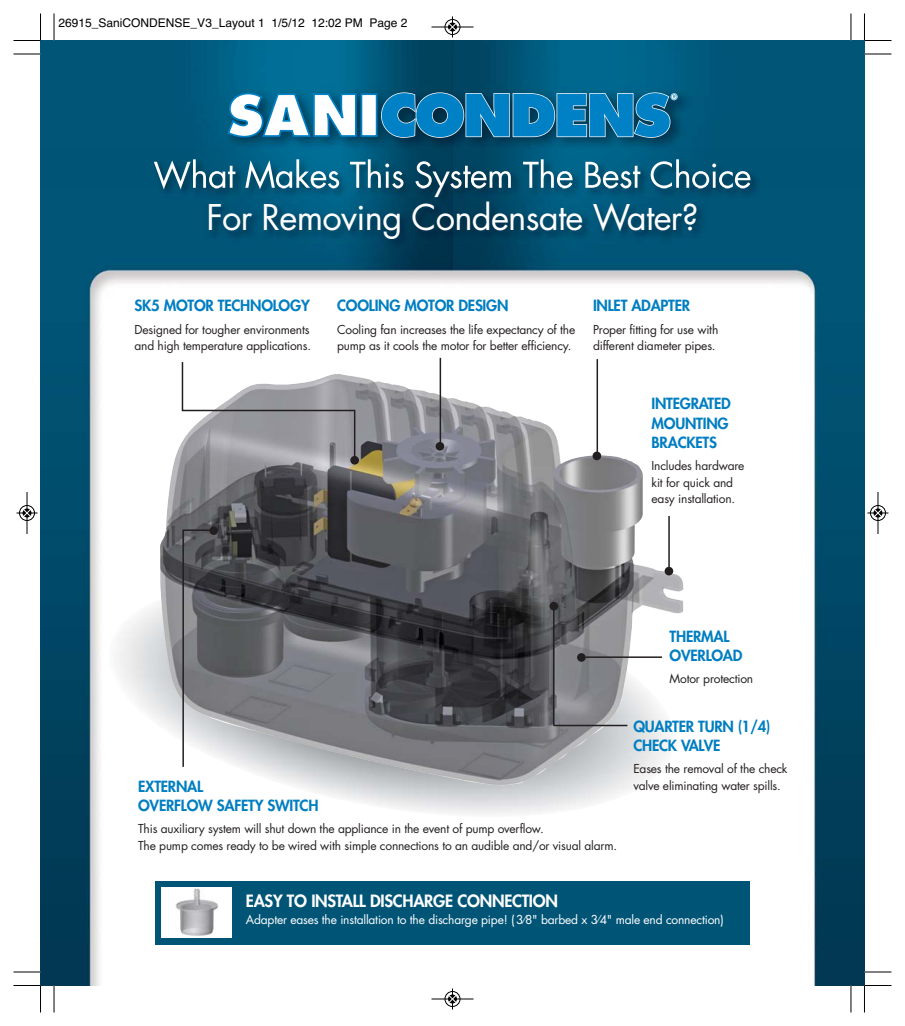
<style>
.page{position:relative;width:905px;height:1026px;background:#fff}
.page>*{position:absolute;margin:0;border:0;box-sizing:border-box;transform-origin:0 0}
.t1{font:34.5px "Futura";letter-spacing:-.02em;color:#fff}
.t2{font:800 16.5px "Futura";letter-spacing:-.015em;color:#fff}
.t3{font:800 15px/19.5px "Futura";letter-spacing:-.015em;color:#007ec1}
.t4{font:12px/16.5px "Futura";letter-spacing:-.015em;color:#231f20}
.t5{font:12px "Futura";letter-spacing:-.015em;color:#fff}
.t6{font:12px "Helvetica";color:#000}
</style>
<div class="page">
<img style="left:40px;top:40px;width:824px;height:946px">
<img style="left:108px;top:578px;width:567px;height:239px">
<img style="left:160px;top:374px;width:523px;height:411px">
<div style="left:156px;top:881px;width:594px;height:63px;background:#005476"></div>
<img style="left:49px;top:188px;width:815px;height:70px">
<img style="left:854px;top:150px;width:10px;height:38px">
<img style="left:40px;top:51px;width:814px;height:137px">
<img style="left:154px;top:159px;width:333px;height:29px">
<svg style="left:227px;top:92px;width:130px;height:46px"></svg>
<div style="left:361px;top:94px;width:15px;height:42px;background:#fff"></div>
<div style="left:360px;top:93px;width:17px;height:44px;border:2px solid #0081c6"></div>
<svg style="left:381px;top:92px;width:296px;height:46px"></svg>
<div style="left:161px;top:888px;width:71px;height:50px;background:#fff"></div>
<img style="left:176px;top:888px;width:42px;height:48px">
<hr style="left:668px;top:516px;width:1px;height:52px;background:#231f20">
<hr style="left:596px;top:359px;width:2px;height:96px;background:#231f20">
<hr style="left:585px;top:656px;width:77px;height:2px;background:#231f20">
<hr style="left:553px;top:610px;width:1px;height:116px;background:#231f20">
<hr style="left:439px;top:358px;width:2px;height:87px;background:#231f20">
<svg style="left:181px;top:361px;width:175px;height:101px"></svg>
<svg style="left:182px;top:529px;width:32px;height:239px"></svg>
<hr style="left:553px;top:725px;width:74px;height:1px;background:#231f20">
<div style="left:549px;top:602px;width:9px;height:8px;background:#231f20;border-radius:50%"></div>
<div style="left:577px;top:653px;width:8px;height:9px;background:#231f20;border-radius:50%"></div>
<div style="left:592px;top:452px;width:9px;height:8px;background:#231f20;border-radius:50%"></div>
<div style="left:435px;top:442px;width:9px;height:9px;background:#231f20;border-radius:50%"></div>
<div style="left:350px;top:456px;width:9px;height:9px;background:#231f20;border-radius:50%"></div>
<div style="left:209px;top:526px;width:9px;height:9px;background:#231f20;border-radius:50%"></div>
<div style="left:664px;top:567px;width:9px;height:8px;background:#231f20;border-radius:50%"></div>
<svg style="left:54px;top:14px;width:1px;height:26px"></svg>
<svg style="left:14px;top:54px;width:26px;height:1px"></svg>
<svg style="left:850px;top:14px;width:1px;height:26px"></svg>
<svg style="left:864px;top:54px;width:27px;height:1px"></svg>
<svg style="left:54px;top:986px;width:1px;height:26px"></svg>
<svg style="left:14px;top:972px;width:26px;height:1px"></svg>
<svg style="left:850px;top:986px;width:1px;height:26px"></svg>
<svg style="left:864px;top:972px;width:27px;height:1px"></svg>
<svg style="left:14px;top:14px;width:27px;height:27px"></svg>
<svg style="left:864px;top:14px;width:27px;height:27px"></svg>
<svg style="left:14px;top:985px;width:27px;height:27px"></svg>
<svg style="left:864px;top:985px;width:27px;height:27px"></svg>
<div style="left:444px;top:19px;width:16px;height:16px;border:1px solid #fff;border-radius:50%"></div>
<hr style="left:431px;top:27px;width:42px;height:1px;background:#000">
<div style="left:445px;top:19px;width:15px;height:16px;border:1px solid #000;border-radius:50%"></div>
<svg style="left:448px;top:16px;width:8px;height:22px"></svg>
<div style="left:444px;top:991px;width:16px;height:16px;border:1px solid #fff;border-radius:50%"></div>
<hr style="left:431px;top:999px;width:42px;height:1px;background:#000">
<div style="left:445px;top:991px;width:15px;height:16px;border:1px solid #000;border-radius:50%"></div>
<svg style="left:448px;top:988px;width:8px;height:22px"></svg>
<hr style="left:27px;top:492px;width:1px;height:42px;background:#000">
<div style="left:19px;top:505px;width:16px;height:16px;border:1px solid #000;border-radius:50%"></div>
<svg style="left:16px;top:509px;width:22px;height:8px"></svg>
<hr style="left:877px;top:492px;width:1px;height:42px;background:#000">
<div style="left:870px;top:505px;width:15px;height:16px;border:1px solid #000;border-radius:50%"></div>
<svg style="left:867px;top:509px;width:21px;height:8px"></svg>
<p class="t6" style="left:58px;top:18px;width:350px">26915_SaniCONDENSE_V3_Layout 1 1/5/12 12:02 PM Page 2</p>
<h1 class="t1" style="left:206px;top:201px;width:494px">For Removing Condensate Water?</h1>
<p class="t3" style="left:134px;top:297px;width:177px">SK5 MOTOR TECHNOLOGY</p>
<p class="t4" style="left:134px;top:322px;width:178px">Designed for tougher environments and high temperature applications.</p>
<p class="t3" style="left:337px;top:297px;width:173px">COOLING MOTOR DESIGN</p>
<p class="t4" style="left:337px;top:322px;width:240px">Cooling fan increases the life expectancy of the pump as it cools the motor for better efficiency.</p>
<p class="t3" style="left:593px;top:297px;width:99px">INLET ADAPTER</p>
<p class="t4" style="left:593px;top:322px;width:127px">Proper fitting for use with different diameter pipes.</p>
<p class="t3" style="left:651px;top:395px;width:81px">INTEGRATED<br>MOUNTING<br>BRACKETS</p>
<p class="t4" style="left:651px;top:459px;width:94px">Includes hardware kit for quick and easy installation.</p>
<p class="t3" style="left:669px;top:628px;width:74px">THERMAL<br>OVERLOAD</p>
<p class="t4" style="left:669px;top:672px;width:85px">Motor protection</p>
<p class="t3" style="left:633px;top:717px;width:139px">QUARTER TURN (1/4)<br>CHECK VALVE</p>
<p class="t4" style="left:633px;top:761px;width:156px">Eases the removal of the check</p>
<p class="t3" style="left:138px;top:778px;width:67px">EXTERNAL</p>
<p class="t4" style="left:633px;top:778px;width:149px">valve eliminating water spills.</p>
<p class="t3" style="left:138px;top:797px;width:182px">OVERFLOW SAFETY SWITCH</p>
<p class="t4" style="left:138px;top:822px;width:480px">This auxiliary system will shut down the appliance in the event of pump overflow.<br>The pump comes ready to be wired with simple connections to an audible and/or visual alarm.</p>
<h2 class="t2" style="left:246px;top:893px;width:314px">EASY TO INSTALL DISCHARGE CONNECTION</h2>
<p class="t5" style="left:246px;top:914px;width:479px">Adapter eases the installation to the discharge pipe! (3⁄8" barbed x 3⁄4" male end connection)</p>
</div>
